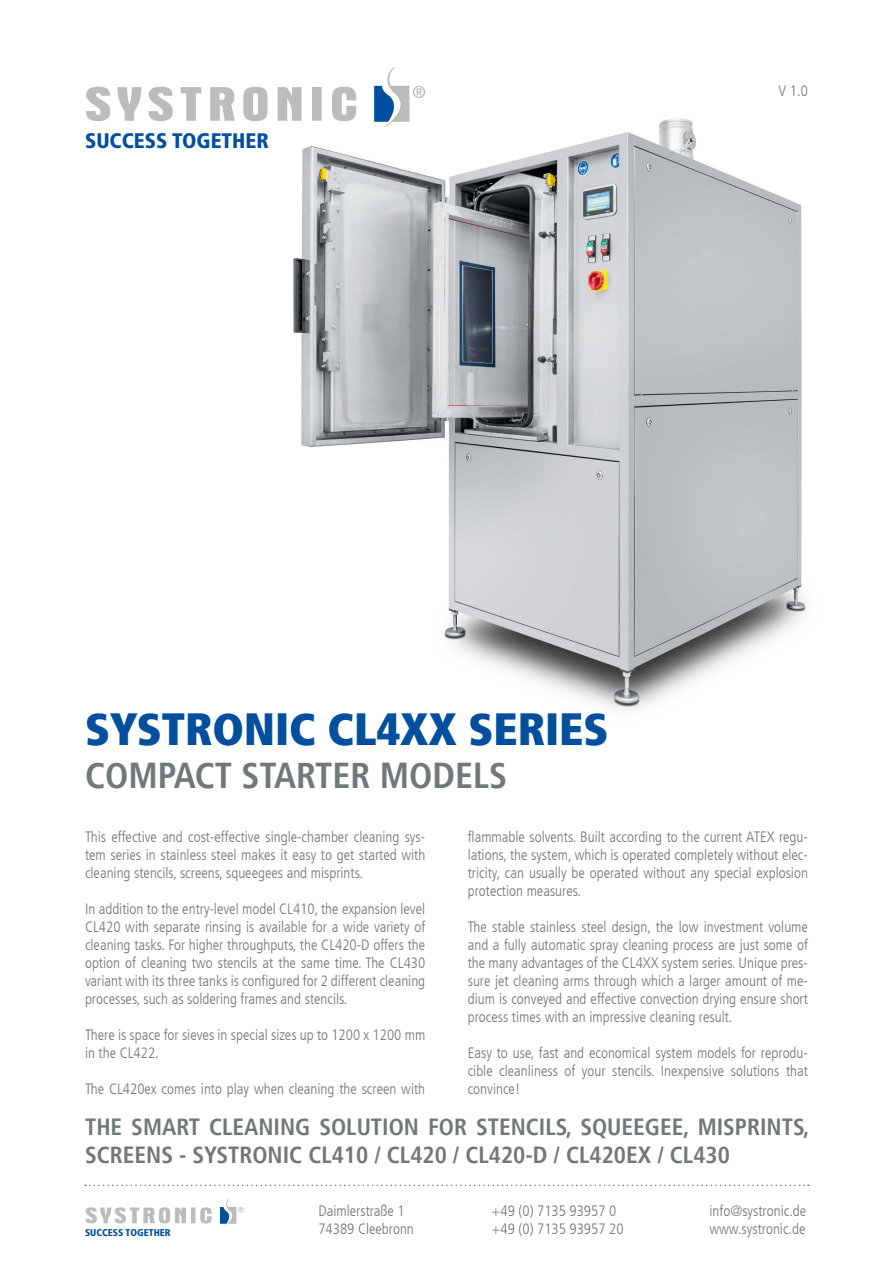
<style>
.page{position:relative;width:893px;height:1263px;background:#fff}
.page>*{position:absolute;margin:0;border:0;box-sizing:border-box;transform-origin:0 0}
.t1{font:900 condensed 45px "Frutiger LT";color:#004e9e}
.t2{font:700 condensed 36px "Frutiger LT";color:#70787a}
.t3{font:700 condensed 23.4px/28px "Frutiger LT";color:#70787a}
.t4{font:900 condensed 21px "Frutiger LT";color:#004e9e}
.t5{font:300 condensed 15px/18px "Frutiger LT";color:#70787a;text-align:justify}
.t6{font:900 condensed 9.9px "Frutiger LT";color:#004e9e}
</style>
<div class="page">
<img style="left:255px;top:86px;width:551px;height:624px">
<svg style="left:86px;top:87px;width:270px;height:34px"></svg>
<svg style="left:374px;top:67px;width:51px;height:61px"></svg>
<svg style="left:86px;top:1207px;width:126px;height:16px"></svg>
<svg style="left:220px;top:1198px;width:24px;height:28px"></svg>
<svg style="left:85px;top:1184px;width:724px;height:2px"></svg>
<h3 class="t4" style="left:85px;top:128px;width:185px">SUCCESS TOGETHER</h3>
<p class="t5" style="left:778px;top:82px;width:31px">V 1.0</p>
<h1 class="t1" style="left:85px;top:702px;width:525px">SYSTRONIC CL4XX SERIES</h1>
<h2 class="t2" style="left:85px;top:754px;width:424px">COMPACT STARTER MODELS</h2>
<p class="t5" style="left:85px;top:828px;width:342px">This effective and cost-effective single-chamber cleaning sys&shy;tem series in stainless steel makes it easy to get started with cleaning stencils, screens, squeegees and misprints.</p>
<p class="t5" style="left:85px;top:900px;width:342px">In addition to the entry-level model CL410, the expansion level CL420 with separate rinsing is available for a wide variety of cleaning tasks. For higher throughputs, the CL420-D offers the option of cleaning two stencils at the same time. The CL430 variant with its three tanks is configured for 2 different cleaning processes, such as soldering frames and stencils.</p>
<p class="t5" style="left:85px;top:1026px;width:342px">There is space for sieves in special sizes up to 1200 x 1200 mm in the CL422.</p>
<p class="t5" style="left:85px;top:1080px;width:342px">The CL420ex comes into play when cleaning the screen with</p>
<p class="t5" style="left:468px;top:828px;width:342px">flammable solvents. Built according to the current ATEX regu&shy;lations, the system, which is operated completely without elec&shy;tricity, can usually be operated without any special explosion protection measures.</p>
<p class="t5" style="left:468px;top:918px;width:342px">The stable stainless steel design, the low investment volume and a fully automatic spray cleaning process are just some of the many advantages of the CL4XX system series. Unique pres&shy;sure jet cleaning arms through which a larger amount of me&shy;dium is conveyed and effective convection drying ensure short process times with an impressive cleaning result.</p>
<p class="t5" style="left:468px;top:1044px;width:342px">Easy to use, fast and economical system models for reprodu&shy;cible cleanliness of your stencils. Inexpensive solutions that convince!</p>
<h3 class="t3" style="left:85px;top:1113px;width:726px">THE SMART CLEANING SOLUTION FOR STENCILS, SQUEEGEE, MISPRINTS,<br>SCREENS - SYSTRONIC CL410 / CL420 / CL420-D / CL420EX / CL430</h3>
<p class="t6" style="left:85px;top:1227px;width:87px">SUCCESS TOGETHER</p>
<p class="t5" style="left:318px;top:1202px;width:97px">Daimlerstraße 1<br>74389 Cleebronn</p>
<p class="t5" style="left:492px;top:1202px;width:133px">+49 (0) 7135 93957 0 +49 (0) 7135 93957 20</p>
<p class="t5" style="left:709px;top:1202px;width:98px">info@systronic.de www.systronic.de</p>
</div>
